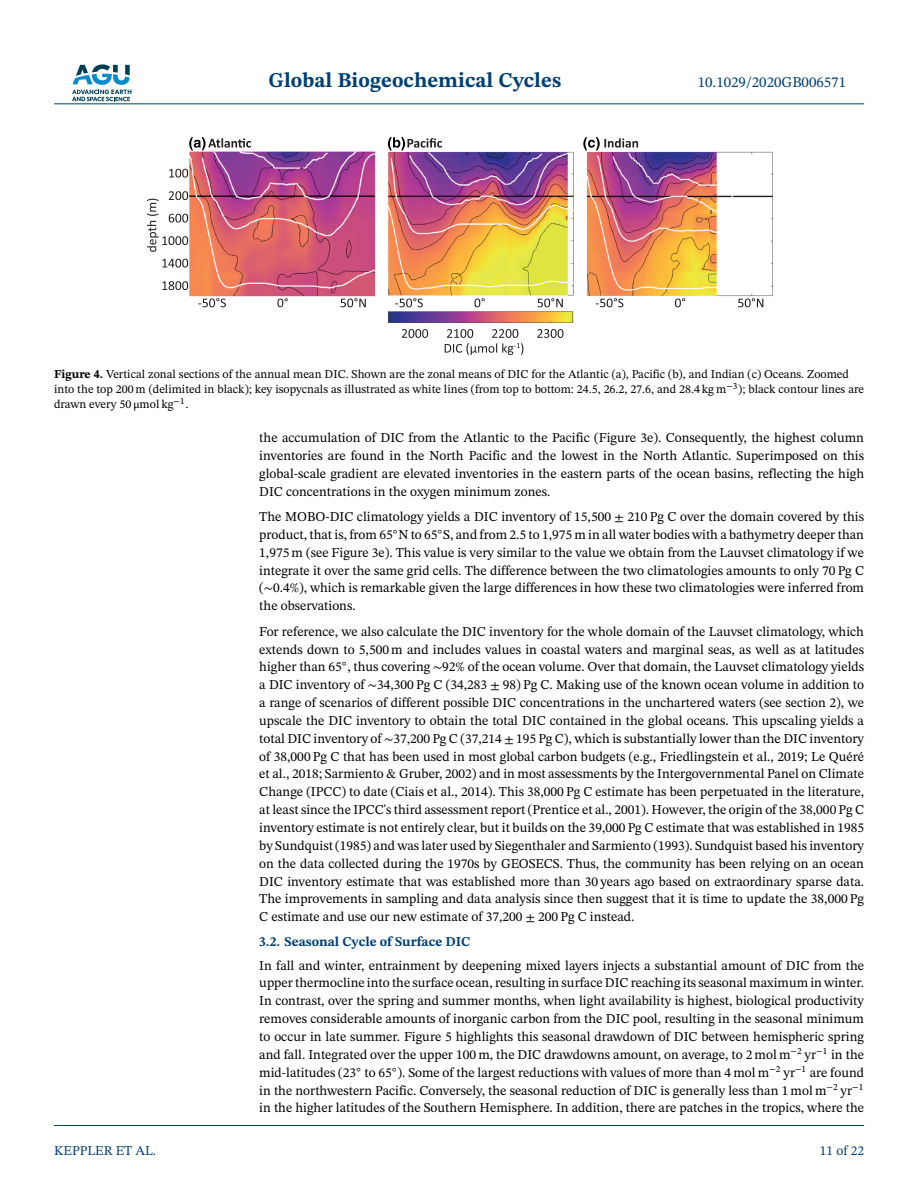
<style>
.page{position:relative;width:918px;height:1188px;background:#fff}
.page>*{position:absolute;margin:0;border:0;box-sizing:border-box;transform-origin:0 0}
.t1{font:700 21px "STIX Two Text";color:#004073}
.t2{font:15px "STIX Two Text";color:#004073}
.t3{font:13.5px/17.9px "STIX Two Text";color:#000;text-align:justify}
.t4{font:700 13.5px "STIX Two Text";color:#004073}
.t5{font:13.5px "STIX Two Text";color:#004073}
.t6{font:12px/15px "STIX Two Text";color:#000}
.s1{font-weight:700}
.s2{font-family:"STIX Math"}
</style>
<div class="page">
<svg style="left:72px;top:64px;width:59px;height:37px"></svg>
<hr style="left:54px;top:103px;width:810px;height:1px;background:#004073">
<img style="left:189px;top:152px;width:583px;height:171px">
<svg style="left:169px;top:169px;width:19px;height:9px"></svg>
<svg style="left:162px;top:259px;width:26px;height:9px"></svg>
<svg style="left:162px;top:281px;width:26px;height:9px"></svg>
<svg style="left:147px;top:191px;width:41px;height:61px"></svg>
<svg style="left:596px;top:298px;width:27px;height:9px"></svg>
<svg style="left:675px;top:298px;width:10px;height:9px"></svg>
<svg style="left:738px;top:298px;width:25px;height:9px"></svg>
<svg style="left:395px;top:298px;width:28px;height:9px"></svg>
<svg style="left:474px;top:298px;width:11px;height:9px"></svg>
<svg style="left:538px;top:298px;width:25px;height:9px"></svg>
<svg style="left:198px;top:298px;width:28px;height:9px"></svg>
<svg style="left:277px;top:298px;width:11px;height:9px"></svg>
<svg style="left:341px;top:298px;width:25px;height:9px"></svg>
<svg style="left:402px;top:329px;width:26px;height:9px"></svg>
<svg style="left:537px;top:329px;width:26px;height:9px"></svg>
<svg style="left:445px;top:329px;width:78px;height:26px"></svg>
<svg style="left:189px;top:137px;width:62px;height:13px"></svg>
<svg style="left:388px;top:137px;width:54px;height:13px"></svg>
<svg style="left:583px;top:137px;width:55px;height:13px"></svg>
<hr style="left:54px;top:1125px;width:810px;height:1px;background:#004073">
<h1 class="t1" style="left:269px;top:72px;width:294px">Global Biogeochemical Cycles</h1>
<p class="t2" style="left:698px;top:77px;width:150px">10.1029/2020GB006571</p>
<p class="t6" style="left:54px;top:368px;width:812px"><span class="s1">Figure 4.</span> Vertical zonal sections of the annual mean DIC. Shown are the zonal means of DIC for the Atlantic (a), Pacific (b), and Indian (c) Oceans. Zoomed into the top 200 m (delimited in black); key isopycnals as illustrated as white lines (from top to bottom: 24.5, 26.2, 27.6, and 28.4 kg m<sup>−</sup><sup>3</sup>); black contour lines are drawn every 50 <span class="s2">μ</span>mol kg<sup>−</sup><sup>1</sup>.</p>
<p class="t3" style="left:259px;top:430px;width:606px">the accumulation of DIC from the Atlantic to the Pacific (Figure 3e). Consequently, the highest column inventories are found in the North Pacific and the lowest in the North Atlantic. Superimposed on this global-scale gradient are elevated inventories in the eastern parts of the ocean basins, reflecting the high DIC concentrations in the oxygen minimum zones.</p>
<p class="t3" style="left:259px;top:509px;width:606px">The MOBO-DIC climatology yields a DIC inventory of 15,500 <span class="s2">±</span> 210 Pg C over the domain covered by this product, that is, from 65<sup>◦</sup>N to 65<sup>◦</sup>S, and from 2.5 to 1,975 m in all water bodies with a bathymetry deeper than 1,975 m (see Figure 3e). This value is very similar to the value we obtain from the Lauvset climatology if we integrate it over the same grid cells. The difference between the two climatologies amounts to only 70 Pg C (<span class="s2">∼</span>0.4%), which is remarkable given the large differences in how these two climatologies were inferred from the observations.</p>
<p class="t3" style="left:259px;top:624px;width:606px">For reference, we also calculate the DIC inventory for the whole domain of the Lauvset climatology, which extends down to 5,500 m and includes values in coastal waters and marginal seas, as well as at latitudes higher than 65<sup>◦</sup>, thus covering <span class="s2">∼</span>92% of the ocean volume. Over that domain, the Lauvset climatology yields a DIC inventory of <span class="s2">∼</span>34,300 Pg C (34,283 <span class="s2">±</span> 98) Pg C. Making use of the known ocean volume in addition to a range of scenarios of different possible DIC concentrations in the unchartered waters (see section 2), we upscale the DIC inventory to obtain the total DIC contained in the global oceans. This upscaling yields a total DIC inventory of <span class="s2">∼</span>37,200 Pg C (37,214 <span class="s2">±</span> 195 Pg C), which is substantially lower than the DIC inventory of 38,000 Pg C that has been used in most global carbon budgets (e.g., Friedlingstein et al., 2019; Le Quéré et al., 2018; Sarmiento &amp; Gruber, 2002) and in most assessments by the Intergovernmental Panel on Climate Change (IPCC) to date (Ciais et al., 2014). This 38,000 Pg C estimate has been perpetuated in the literature, at least since the IPCC's third assessment report (Prentice et al., 2001). However, the origin of the 38,000 Pg C inventory estimate is not entirely clear, but it builds on the 39,000 Pg C estimate that was established in 1985 by Sundquist (1985) and was later used by Siegenthaler and Sarmiento (1993). Sundquist based his inventory on the data collected during the 1970s by GEOSECS. Thus, the community has been relying on an ocean DIC inventory estimate that was established more than 30 years ago based on extraordinary sparse data.<br>The improvements in sampling and data analysis since then suggest that it is time to update the 38,000 Pg C estimate and use our new estimate of 37,200 <span class="s2">±</span> 200 Pg C instead.</p>
<p class="t4" style="left:259px;top:937px;width:213px">3.2. Seasonal Cycle of Surface DIC</p>
<p class="t3" style="left:259px;top:957px;width:606px">In fall and winter, entrainment by deepening mixed layers injects a substantial amount of DIC from the upper thermocline into the surface ocean, resulting in surface DIC reaching its seasonal maximum in winter.<br>In contrast, over the spring and summer months, when light availability is highest, biological productivity removes considerable amounts of inorganic carbon from the DIC pool, resulting in the seasonal minimum to occur in late summer. Figure 5 highlights this seasonal drawdown of DIC between hemispheric spring and fall. Integrated over the upper 100 m, the DIC drawdowns amount, on average, to 2 mol m<sup>−</sup><sup>2</sup> yr<sup>−</sup><sup>1</sup> in the mid-latitudes (23<sup>◦</sup> to 65<sup>◦</sup>). Some of the largest reductions with values of more than 4 mol m<sup>−</sup><sup>2</sup> yr<sup>−</sup><sup>1</sup> are found in the northwestern Pacific. Conversely, the seasonal reduction of DIC is generally less than 1 mol m<sup>−</sup><sup>2</sup> yr<sup>−</sup><sup>1 </sup>in the higher latitudes of the Southern Hemisphere. In addition, there are patches in the tropics, where the</p>
<p class="t5" style="left:54px;top:1145px;width:104px">KEPPLER ET AL.</p>
<p class="t5" style="left:820px;top:1145px;width:46px">11 of 22</p>
</div>
